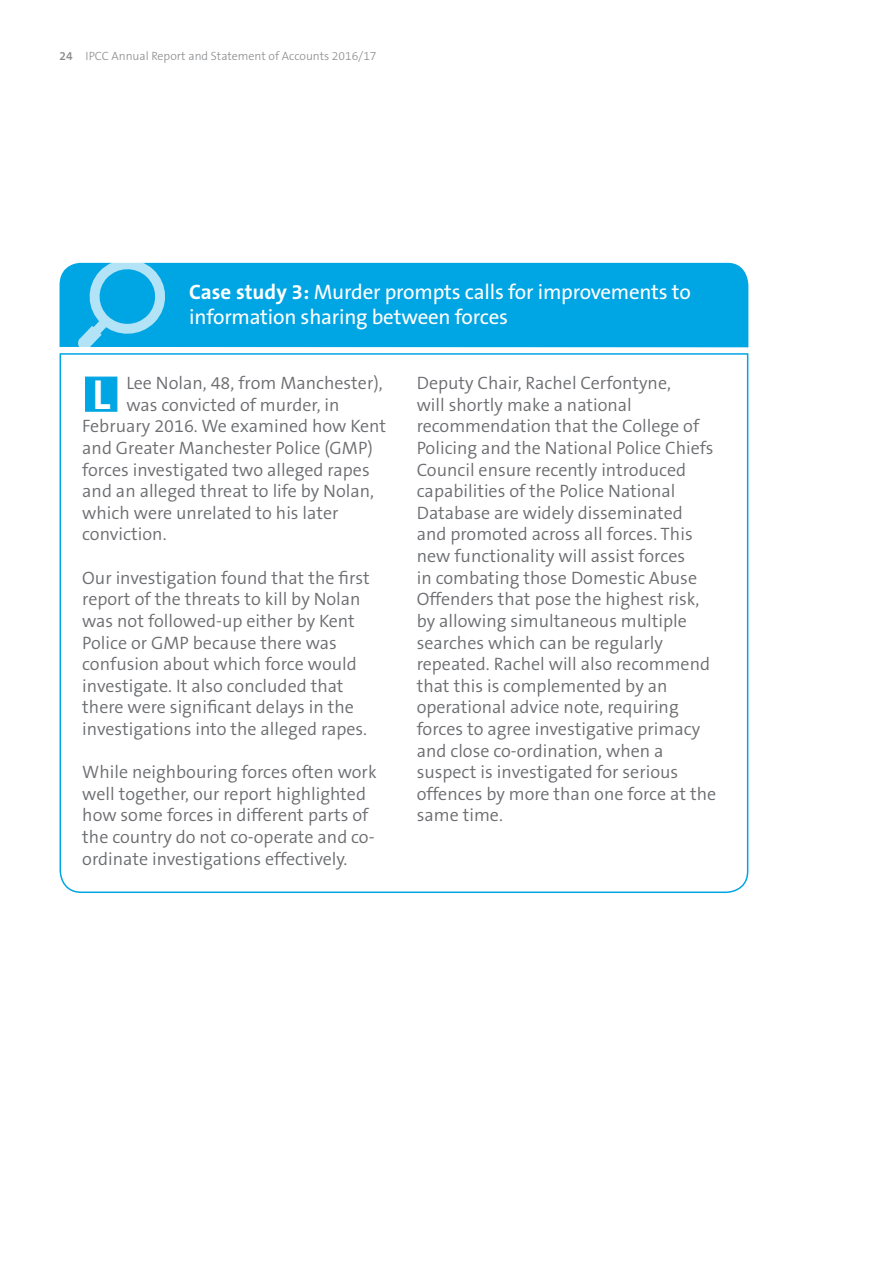
<style>
.page{position:relative;width:893px;height:1263px;background:#fff}
.page>*{position:absolute;margin:0;border:0;box-sizing:border-box;transform-origin:0 0}
.t1{font:700 42.3px "The Sans B7";color:#fff}
.Body_copy{font:21px/25.5px "The Sans B5 Plain";letter-spacing:-.01em;color:#fff}
.Table_header{font:300 18px/21.6px "The Sans B4";color:#6c6d70}
.t2{font:300 12px "The Sans B3";color:#87898c}
.s1{font-family:"The Sans B6";font-weight:600}
.s2{font-family:"The Sans B7";font-weight:700}
</style>
<div class="page">
<div style="left:59px;top:262px;width:690px;height:86px;background:#00a5e3"></div>
<svg style="left:59px;top:353px;width:690px;height:540px"></svg>
<div style="left:85px;top:377px;width:32px;height:35px;background:#00a5e3;border:1px solid #00a5e3"></div>
<svg style="left:78px;top:262px;width:90px;height:86px;background:#3ab9e9"></svg>
<p class="t2" style="left:60px;top:49px;width:318px"><span class="s1">24</span> IPCC Annual Report and Statement of Accounts 2016/17</p>
<p class="Body_copy" style="left:189px;top:280px;width:503px"><span class="s2">Case study 3:</span> Murder prompts calls for improvements to information sharing between forces</p>
<p class="Table_header" style="left:126px;top:373px;width:258px">Lee Nolan, 48, from Manchester),</p>
<p class="Table_header" style="left:126px;top:394px;width:215px">was convicted of murder, in</p>
<p class="Table_header" style="left:82px;top:416px;width:305px">February 2016. We examined how Kent</p>
<p class="Table_header" style="left:82px;top:438px;width:292px">and Greater Manchester Police (GMP)</p>
<p class="Table_header" style="left:82px;top:459px;width:289px">forces investigated two alleged rapes</p>
<p class="Table_header" style="left:82px;top:481px;width:293px">and an alleged threat to life by Nolan,</p>
<p class="Table_header" style="left:82px;top:502px;width:258px">which were unrelated to his later</p>
<p class="Table_header" style="left:82px;top:524px;width:86px">conviction.</p>
<p class="Table_header" style="left:82px;top:567px;width:289px">Our investigation found that the first report of the threats to kill by Nolan was not followed-up either by Kent Police or GMP because there was confusion about which force would investigate. It also concluded that there were significant delays in the investigations into the alleged rapes.</p>
<p class="Table_header" style="left:82px;top:762px;width:296px">While neighbouring forces often work well together, our report highlighted how some forces in different parts of the country do not co-operate and co&shy;ordinate investigations effectively.</p>
<p class="t1" style="left:92px;top:371px;width:20px">L</p>
<p class="Table_header" style="left:417px;top:373px;width:301px">Deputy Chair, Rachel Cerfontyne,<br>will shortly make a national recommendation that the College of Policing and the National Police Chiefs Council ensure recently introduced capabilities of the Police National Database are widely disseminated and promoted across all forces. This new functionality will assist forces<br>in combating those Domestic Abuse Offenders that pose the highest risk, by allowing simultaneous multiple searches which can be regularly repeated. Rachel will also recommend that this is complemented by an operational advice note, requiring forces to agree investigative primacy and close co-ordination, when a suspect is investigated for serious offences by more than one force at the same time.</p>
</div>
